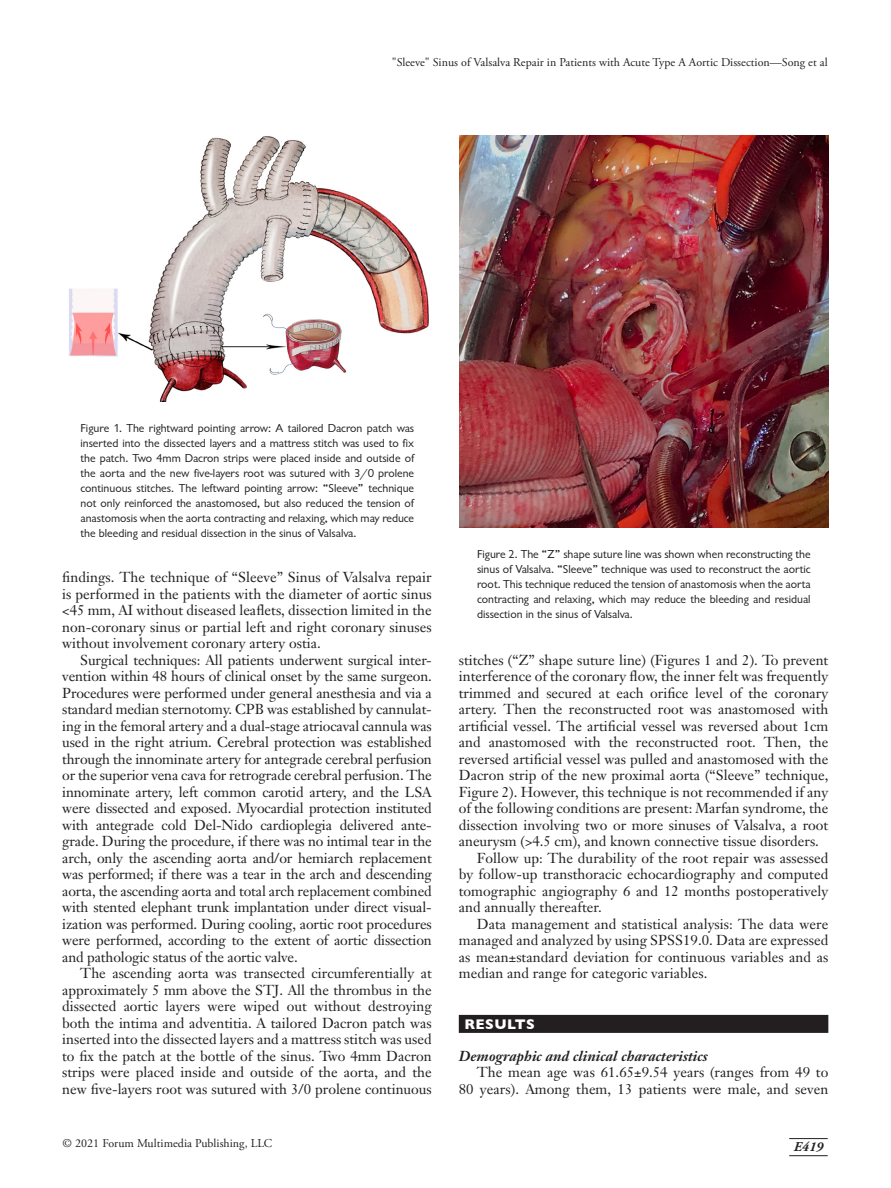
<style>
.page{position:relative;width:891px;height:1188px;background:#fff}
.page>*{position:absolute;margin:0;border:0;box-sizing:border-box;transform-origin:0 0}
.Body_Text{font:14.25px/16.5px "Janson Text";letter-spacing:.005em;color:#231f20;text-align:justify}
.t1{font:italic 700 14.25px "Janson Text";letter-spacing:.005em;color:#231f20}
.t2{font:700 14.25px "Gill Sans";letter-spacing:.03em;color:#fff}
.t3{font:italic 700 13.5px "Adobe Garamond Pro";color:#231f20}
.Figure_Legend{font:12px/15px "Classical Sans Regular DTC";color:#231f20;text-align:justify}
.t4{font:12px "Adobe Garamond Pro";letter-spacing:.005em;color:#231f20}
</style>
<div class="page">
<hr style="left:789px;top:1138px;width:39px;height:1px;background:#231f20">
<hr style="left:789px;top:1155px;width:39px;height:1px;background:#231f20">
<div style="left:459px;top:1015px;width:369px;height:18px;background:#231f20"></div>
<img style="left:69px;top:136px;width:360px;height:265px">
<img style="left:459px;top:136px;width:370px;height:391px">
<p class="t4" style="left:392px;top:55px;width:437px">"Sleeve" Sinus of Valsalva Repair in Patients with Acute Type A Aortic Dissection—Song et al</p>
<p class="Figure_Legend" style="left:80px;top:421px;width:335px">Figure 1. The rightward pointing arrow: A tailored Dacron patch was inserted into the dissected layers and a mattress stitch was used to fix the patch. Two 4mm Dacron strips were placed inside and outside of the aorta and the new five-layers root was sutured with 3/0 prolene continuous stitches. The leftward pointing arrow: “Sleeve” technique not only reinforced the anastomosed, but also reduced the tension of anastomosis when the aorta contracting and relaxing, which may reduce the bleeding and residual dissection in the sinus of Valsalva.</p>
<p class="Body_Text" style="left:62px;top:569px;width:371px">findings. The technique of “Sleeve” Sinus of Valsalva repair is performed in the patients with the diameter of aortic sinus &lt;45 mm, AI without diseased leaflets, dissection limited in the non-coronary sinus or partial left and right coronary sinuses without involvement coronary artery ostia.</p>
<p class="Body_Text" style="left:62px;top:651px;width:371px;text-indent:18px">Surgical techniques: All patients underwent surgical inter&shy;vention within 48 hours of clinical onset by the same surgeon.<br>Procedures were performed under general anesthesia and via a standard median sternotomy. CPB was established by cannulat&shy;ing in the femoral artery and a dual-stage atriocaval cannula was used in the right atrium. Cerebral protection was established through the innominate artery for antegrade cerebral perfusion or the superior vena cava for retrograde cerebral perfusion. The innominate artery, left common carotid artery, and the LSA were dissected and exposed. Myocardial protection instituted with antegrade cold Del-Nido cardioplegia delivered ante&shy;grade. During the procedure, if there was no intimal tear in the arch, only the ascending aorta and/or hemiarch replacement was performed; if there was a tear in the arch and descending aorta, the ascending aorta and total arch replacement combined with stented elephant trunk implantation under direct visual&shy;ization was performed. During cooling, aortic root procedures were performed, according to the extent of aortic dissection and pathologic status of the aortic valve.</p>
<p class="Body_Text" style="left:62px;top:965px;width:371px;text-indent:18px">The ascending aorta was transected circumferentially at approximately 5 mm above the STJ. All the thrombus in the dissected aortic layers were wiped out without destroying both the intima and adventitia. A tailored Dacron patch was inserted into the dissected layers and a mattress stitch was used to fix the patch at the bottle of the sinus. Two 4mm Dacron strips were placed inside and outside of the aorta, and the new five-layers root was sutured with 3/0 prolene continuous</p>
<p class="Figure_Legend" style="left:477px;top:546px;width:335px">Figure 2. The “Z” shape suture line was shown when reconstructing the sinus of Valsalva. “Sleeve” technique was used to reconstruct the aortic root. This technique reduced the tension of anastomosis when the aorta contracting and relaxing, which may reduce the bleeding and residual dissection in the sinus of Valsalva.</p>
<p class="Body_Text" style="left:459px;top:651px;width:371px">stitches (“Z” shape suture line) (Figures 1 and 2). To prevent interference of the coronary flow, the inner felt was frequently trimmed and secured at each orifice level of the coronary artery. Then the reconstructed root was anastomosed with artificial vessel. The artificial vessel was reversed about 1cm and anastomosed with the reconstructed root. Then, the reversed artificial vessel was pulled and anastomosed with the Dacron strip of the new proximal aorta (“Sleeve” technique, Figure 2). However, this technique is not recommended if any of the following conditions are present: Marfan syndrome, the dissection involving two or more sinuses of Valsalva, a root aneurysm (&gt;4.5 cm), and known connective tissue disorders.</p>
<p class="Body_Text" style="left:459px;top:849px;width:371px;text-indent:18px">Follow up: The durability of the root repair was assessed by follow-up transthoracic echocardiography and computed tomographic angiography 6 and 12 months postoperatively and annually thereafter.</p>
<p class="Body_Text" style="left:459px;top:915px;width:371px;text-indent:18px">Data management and statistical analysis: The data were managed and analyzed by using SPSS19.0. Data are expressed as mean±standard deviation for continuous variables and as median and range for categoric variables.</p>
<h1 class="t2" style="left:465px;top:1013px;width:72px">RESULTS</h1>
<h2 class="t1" style="left:459px;top:1046px;width:250px">Demographic and clinical characteristics</h2>
<p class="Body_Text" style="left:459px;top:1064px;width:371px;text-align:right">The mean age was 61.65±9.54 years (ranges from 49 to<br>80 years). Among them, 13 patients were male, and seven</p>
<p class="t4" style="left:63px;top:1136px;width:211px">© 2021 Forum Multimedia Publishing, LLC</p>
<p class="t3" style="left:794px;top:1139px;width:31px">E419</p>
</div>
